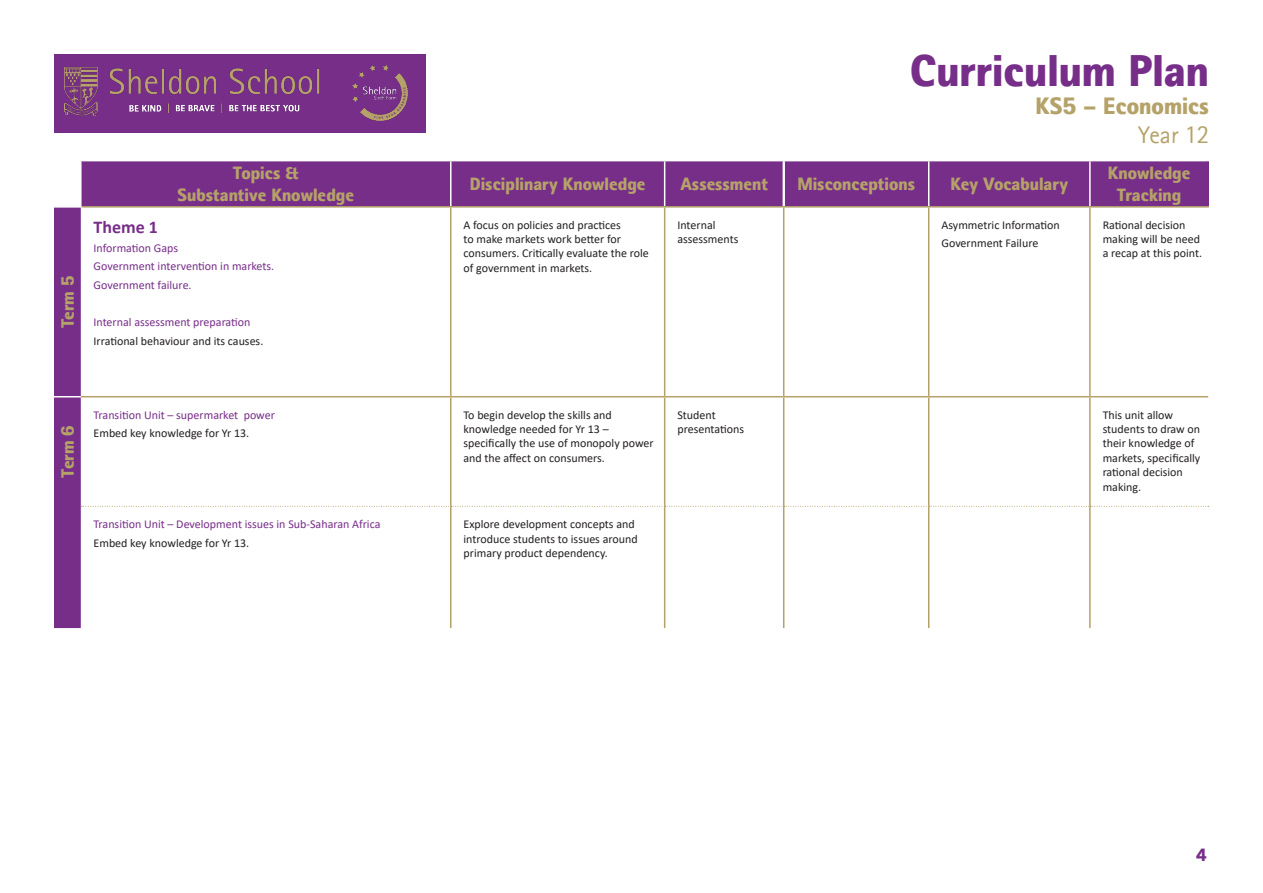
<style>
.page{position:relative;width:1263px;height:893px;background:#fff}
.page>*{position:absolute;margin:0;border:0;box-sizing:border-box;transform-origin:0 0}
.t1{font:900 45px "Rotis II Sans Pro";color:#772e89}
.t2{font:900 24px "Rotis II Sans Pro";color:#b5a269}
.t3{font:24px "Rotis II Sans Pro";color:#b5a269}
.t4{font:900 18px/21.6px "Rotis II Sans Pro";color:#b5a269;text-align:center}
.table_body{font:700 18px "Calibri";color:#772e89}
.t5{font:900 18px "Rotis II Sans Pro";color:#772e89}
.table_body-2{font:12px/14.4px "Calibri";color:#231f20}
.table_body-3{font:12px "Calibri";color:#772e89}
</style>
<div class="page">
<div style="left:54px;top:54px;width:372px;height:79px;background:#772e89"></div>
<img style="left:65px;top:67px;width:255px;height:48px">
<img style="left:352px;top:65px;width:56px;height:55px">
<svg style="left:54px;top:161px;width:1154px;height:467px"></svg>
<hr style="left:80px;top:161px;width:2px;height:45px;background:#fff">
<hr style="left:450px;top:161px;width:1px;height:45px;background:#fff">
<hr style="left:664px;top:161px;width:1px;height:45px;background:#fff">
<hr style="left:928px;top:161px;width:1px;height:45px;background:#fff">
<hr style="left:1089px;top:161px;width:2px;height:45px;background:#fff">
<hr style="left:783px;top:161px;width:1px;height:45px;background:#fff">
<hr style="left:784px;top:161px;width:1px;height:45px;background:#fff">
<hr style="left:1207px;top:161px;width:2px;height:45px;background:#772e89">
<hr style="left:450px;top:208px;width:1px;height:188px;background:#b5a269">
<hr style="left:664px;top:208px;width:1px;height:188px;background:#b5a269">
<hr style="left:450px;top:397px;width:1px;height:109px;background:#b5a269">
<hr style="left:664px;top:397px;width:1px;height:109px;background:#b5a269">
<hr style="left:450px;top:507px;width:1px;height:121px;background:#b5a269">
<hr style="left:664px;top:507px;width:1px;height:121px;background:#b5a269">
<hr style="left:783px;top:208px;width:1px;height:188px;background:#b5a269">
<hr style="left:928px;top:208px;width:1px;height:188px;background:#b5a269">
<hr style="left:783px;top:397px;width:1px;height:109px;background:#b5a269">
<hr style="left:928px;top:397px;width:1px;height:109px;background:#b5a269">
<hr style="left:783px;top:507px;width:1px;height:121px;background:#b5a269">
<hr style="left:928px;top:507px;width:1px;height:121px;background:#b5a269">
<hr style="left:1089px;top:208px;width:2px;height:188px;background:#b5a269">
<hr style="left:1089px;top:397px;width:2px;height:109px;background:#b5a269">
<hr style="left:1089px;top:507px;width:2px;height:121px;background:#b5a269">
<hr style="left:82px;top:206px;width:369px;height:2px;background:#b5a269">
<hr style="left:451px;top:206px;width:214px;height:2px;background:#b5a269">
<hr style="left:665px;top:206px;width:119px;height:2px;background:#b5a269">
<hr style="left:784px;top:206px;width:145px;height:2px;background:#b5a269">
<hr style="left:929px;top:206px;width:161px;height:2px;background:#b5a269">
<hr style="left:1090px;top:206px;width:119px;height:2px;background:#b5a269">
<hr style="left:54px;top:206px;width:28px;height:2px;background:#fff">
<hr style="left:81px;top:396px;width:370px;height:1px;background:#b5a269">
<hr style="left:451px;top:396px;width:214px;height:1px;background:#b5a269">
<hr style="left:665px;top:396px;width:119px;height:1px;background:#b5a269">
<hr style="left:784px;top:396px;width:145px;height:1px;background:#b5a269">
<hr style="left:929px;top:396px;width:161px;height:1px;background:#b5a269">
<hr style="left:1090px;top:396px;width:118px;height:1px;background:#b5a269">
<svg style="left:54px;top:396px;width:27px;height:1px"></svg>
<svg style="left:81px;top:506px;width:1128px;height:1px"></svg>
<p class="t4" style="left:57px;top:328px;width:54px;rotate:-90deg">Term 5</p>
<p class="t4" style="left:233px;top:163px;width:67px">Topics &amp;</p>
<p class="t4" style="left:177px;top:184px;width:178px">Substantive Knowledge</p>
<p class="table_body" style="left:94px;top:214px;width:66px">Theme 1</p>
<p class="table_body-3" style="left:94px;top:239px;width:86px">Information Gaps</p>
<p class="table_body-3" style="left:94px;top:258px;width:182px">Government intervention in markets.</p>
<p class="table_body-3" style="left:94px;top:277px;width:100px">Government failure.</p>
<p class="table_body-3" style="left:94px;top:314px;width:158px">Internal assessment preparation</p>
<p class="table_body-2" style="left:94px;top:334px;width:171px">Irrational behaviour and its causes.</p>
<p class="t4" style="left:57px;top:478px;width:54px;rotate:-90deg">Term 6</p>
<p class="table_body-3" style="left:94px;top:406px;width:183px">Transition Unit – supermarket power</p>
<p class="table_body-2" style="left:94px;top:426px;width:157px">Embed key knowledge for Yr 13.</p>
<p class="table_body-3" style="left:94px;top:516px;width:288px">Transition Unit – Development issues in Sub-Saharan Africa</p>
<p class="table_body-2" style="left:94px;top:535px;width:157px">Embed key knowledge for Yr 13.</p>
<h1 class="t1" style="left:910px;top:44px;width:300px">Curriculum Plan</h1>
<h2 class="t2" style="left:1035px;top:92px;width:175px">KS5 – Economics</h2>
<h2 class="t3" style="left:1138px;top:122px;width:73px">Year 12</h2>
<p class="t4" style="left:470px;top:173px;width:177px">Disciplinary Knowledge</p>
<p class="t4" style="left:680px;top:173px;width:89px">Assessment</p>
<p class="t4" style="left:797px;top:173px;width:119px">Misconceptions</p>
<p class="t4" style="left:950px;top:173px;width:119px">Key Vocabulary</p>
<p class="t4" style="left:1108px;top:163px;width:84px">Knowledge<br>Tracking</p>
<p class="table_body-2" style="left:463px;top:217px;width:187px">A focus on policies and practices<br>to make markets work better for consumers. Critically evaluate the role of government in markets.</p>
<p class="table_body-2" style="left:677px;top:217px;width:62px">Internal assessments</p>
<p class="table_body-2" style="left:941px;top:217px;width:120px">Asymmetric Information</p>
<p class="table_body-2" style="left:941px;top:236px;width:98px">Government Failure</p>
<p class="table_body-2" style="left:1103px;top:217px;width:101px">Rational decision making will be need a recap at this point.</p>
<p class="table_body-2" style="left:463px;top:407px;width:192px">To begin develop the skills and knowledge needed for Yr 13 – specifically the use of monopoly power and the affect on consumers.</p>
<p class="table_body-2" style="left:677px;top:407px;width:68px">Student presentations</p>
<p class="table_body-2" style="left:1103px;top:407px;width:99px">This unit allow students to draw on their knowledge of markets, specifically rational decision making.</p>
<p class="table_body-2" style="left:463px;top:517px;width:176px">Explore development concepts and introduce students to issues around primary product dependency.</p>
<h3 class="t5" style="left:1196px;top:844px;width:12px">4</h3>
</div>
